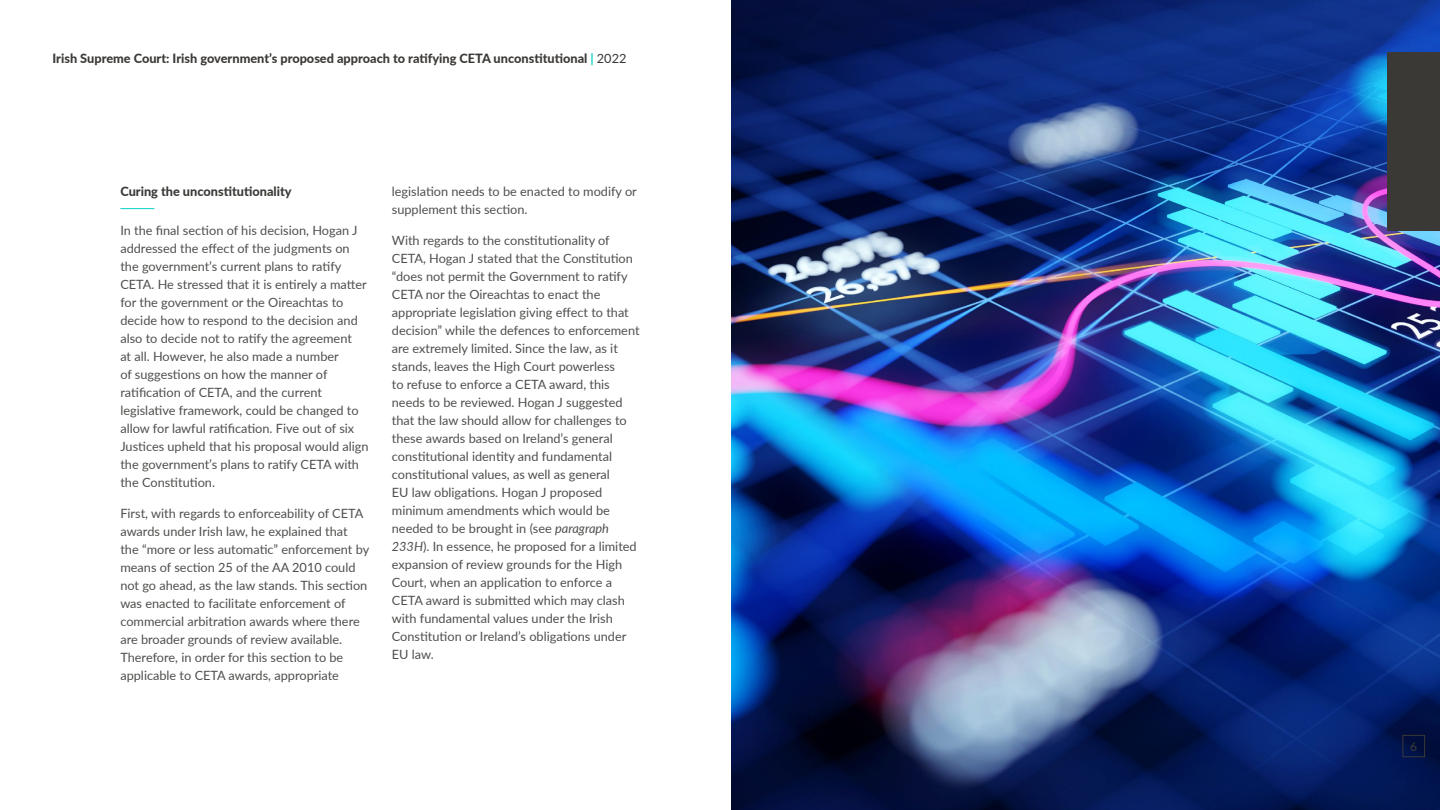
<style>
.page{position:relative;width:1440px;height:810px;background:#fff}
.page>*{position:absolute;margin:0;border:0;box-sizing:border-box;transform-origin:0 0}
.t1{font:12.75px/18px "Lato";color:#4f4e4c}
.t2{font:800 12.75px "Lato";color:#3b3936}
.t3{font:500 12px "Lato";color:#3b3936}
.s1{font-weight:700;color:#0bd2c5}
.s2{font-weight:400}
.s3{font-style:italic}
</style>
<div class="page">
<img style="left:731px;top:0;width:709px;height:810px">
<div style="left:1402px;top:735px;width:23px;height:22px;border:1px solid #3b3936"></div>
<div style="left:1388px;top:52px;width:52px;height:179px;background:#3b3936"></div>
<svg style="left:120px;top:208px;width:35px;height:1px"></svg>
<p class="t2" style="left:52px;top:49px;width:575px">Irish Supreme Court: Irish government’s proposed approach to ratifying CETA unconstitutional <span class="s1">|</span> <span class="s2">2022</span></p>
<p class="t2" style="left:120px;top:182px;width:173px">Curing the unconstitutionality</p>
<p class="t1" style="left:120px;top:221px;width:250px">In the final section of his decision, Hogan J addressed the effect of the judgments on the government’s current plans to ratify CETA. He stressed that it is entirely a matter for the government or the Oireachtas to decide how to respond to the decision and also to decide not to ratify the agreement<br>at all. However, he also made a number<br>of suggestions on how the manner of ratification of CETA, and the current legislative framework, could be changed to allow for lawful ratification. Five out of six Justices upheld that his proposal would align the government’s plans to ratify CETA with the Constitution.</p>
<p class="t1" style="left:120px;top:504px;width:250px">First, with regards to enforceability of CETA awards under Irish law, he explained that<br>the “more or less automatic” enforcement by means of section 25 of the AA 2010 could not go ahead, as the law stands. This section was enacted to facilitate enforcement of commercial arbitration awards where there are broader grounds of review available.<br>Therefore, in order for this section to be applicable to CETA awards, appropriate</p>
<p class="t1" style="left:392px;top:182px;width:247px">legislation needs to be enacted to modify or supplement this section.</p>
<p class="t1" style="left:392px;top:231px;width:249px">With regards to the constitutionality of CETA, Hogan J stated that the Constitution “does not permit the Government to ratify CETA nor the Oireachtas to enact the appropriate legislation giving effect to that decision” while the defences to enforcement are extremely limited. Since the law, as it stands, leaves the High Court powerless<br>to refuse to enforce a CETA award, this needs to be reviewed. Hogan J suggested that the law should allow for challenges to these awards based on Ireland’s general constitutional identity and fundamental constitutional values, as well as general<br>EU law obligations. Hogan J proposed minimum amendments which would be needed to be brought in (see <span class="s3">paragraph 233H</span>). In essence, he proposed for a limited expansion of review grounds for the High Court, when an application to enforce a CETA award is submitted which may clash with fundamental values under the Irish Constitution or Ireland’s obligations under EU law.</p>
<p class="t3" style="left:1410px;top:738px;width:8px">6</p>
</div>
